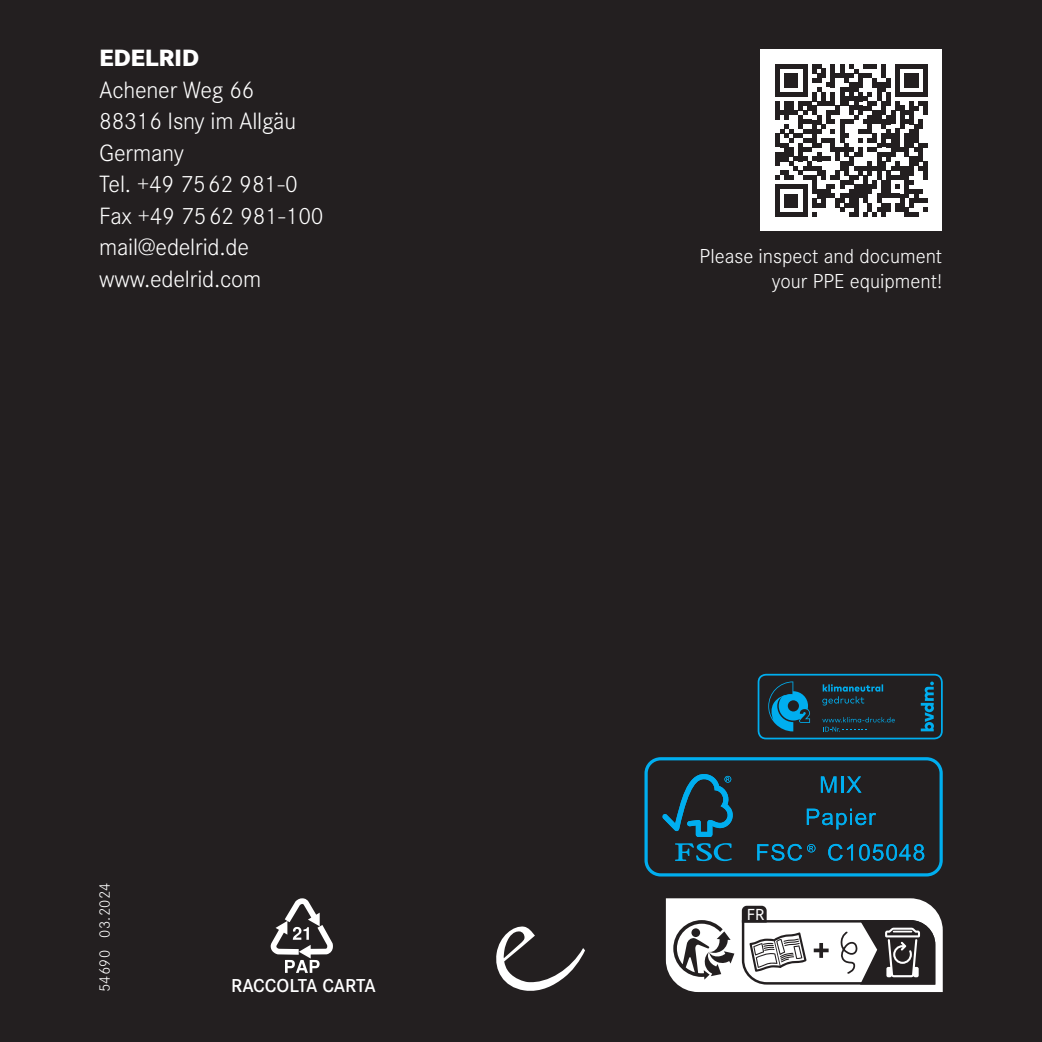
<style>
.page{position:relative;width:1042px;height:1042px;background:#231f20}
.page>*{position:absolute;margin:0;border:0;box-sizing:border-box;transform-origin:0 0}
.t1{font:300 24.5px/31.5px "Corporate S";letter-spacing:-.01em;color:#fff}
.t2{font:800 24.5px "Corporate S";letter-spacing:-.01em;color:#fff}
.t3{font:300 21px/25.2px "Corporate S";color:#fff;text-align:right}
.t4{font:600 19.6px "Corporate S";letter-spacing:-.005em;color:#fff}
.t5{font:500 16.8px "Corporate S";color:#fff}
.t6{font:300 15.75px "Corporate S";letter-spacing:.02em;color:#fff}
</style>
<div class="page">
<svg style="left:496px;top:926px;width:89px;height:65px"></svg>
<svg style="left:270px;top:898px;width:63px;height:75px"></svg>
<div style="left:644px;top:757px;width:299px;height:119px;border:3px solid #00aeef;border-radius:15px"></div>
<svg style="left:675px;top:843px;width:57px;height:18px"></svg>
<svg style="left:662px;top:774px;width:71px;height:63px"></svg>
<svg style="left:821px;top:776px;width:40px;height:16px"></svg>
<svg style="left:807px;top:809px;width:69px;height:20px"></svg>
<svg style="left:757px;top:844px;width:58px;height:16px"></svg>
<svg style="left:828px;top:844px;width:25px;height:16px"></svg>
<svg style="left:859px;top:844px;width:65px;height:16px"></svg>
<svg style="left:768px;top:681px;width:42px;height:50px"></svg>
<svg style="left:921px;top:681px;width:13px;height:50px"></svg>
<svg style="left:822px;top:684px;width:61px;height:21px"></svg>
<div style="left:757px;top:674px;width:186px;height:65px;border:2px solid #00aeef;border-radius:8px"></div>
<svg style="left:822px;top:717px;width:73px;height:15px"></svg>
<svg style="left:666px;top:898px;width:277px;height:94px"></svg>
<div style="left:760px;top:50px;width:182px;height:181px;background:#fff"></div>
<svg style="left:775px;top:64px;width:153px;height:153px"></svg>
<p class="t2" style="left:99px;top:41px;width:102px">EDELRID</p>
<p class="t1" style="left:99px;top:73px;width:226px">Achener Weg 66<br>88316 Isny im Allgäu<br>Germany<br>Tel. +49 75 62 981 - 0<br>Fax +49 75 62 981 - 100 mail@edelrid.de www.edelrid.com</p>
<p class="t6" style="left:94px;top:992px;width:111px;rotate:-90deg">54690 03.2024</p>
<p class="t4" style="left:231px;top:972px;width:146px">RACCOLTA CARTA</p>
<p class="t3" style="left:699px;top:242px;width:244px">Please inspect and document your PPE equipment!</p>
<p class="t5" style="left:747px;top:903px;width:19px">FR</p>
</div>
